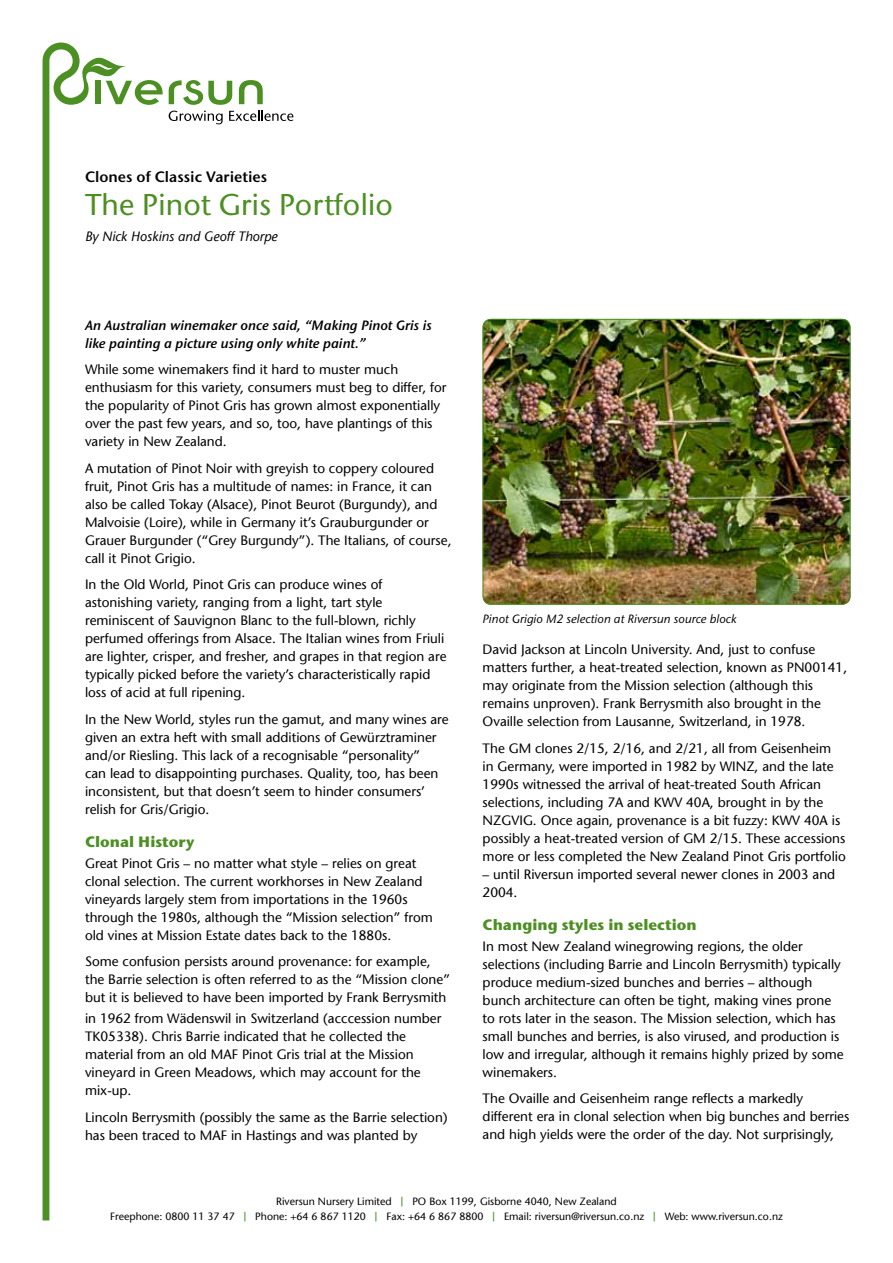
<style>
.page{position:relative;width:893px;height:1263px;background:#fff}
.page>*{position:absolute;margin:0;border:0;box-sizing:border-box;transform-origin:0 0}
.t1{font:500 30px "Stone Sans ITC";color:#4c8f22}
.t2{font:700 15px "Stone Sans ITC";color:#4c8f22}
.t3{font:15px "Stone Sans ITC Semi";color:#000}
.t4{font:13.5px/18px "Stone Sans LT";color:#000}
.t5{font:italic 13.5px/18px "Stone Sans ITC Semi";color:#000}
.t6{font:italic 13.5px "Stone Sans LT";color:#000}
.t7{font:italic 500 12px "Stone Sans ITC";color:#000}
.t8{font:10.5px "Stone Sans LT";color:#000}
</style>
<div class="page">
<svg style="left:43px;top:43px;width:83px;height:1177px"></svg>
<div style="left:95px;top:81px;width:6px;height:23px;background:#4c8f22"></div>
<svg style="left:106px;top:80px;width:57px;height:25px"></svg>
<svg style="left:169px;top:80px;width:125px;height:44px"></svg>
<img style="left:483px;top:319px;width:367px;height:286px">
<div style="left:483px;top:319px;width:367px;height:286px;border:1px solid #4c8f22;border-radius:8px"></div>
<p class="t3" style="left:85px;top:167px;width:184px">Clones of Classic Varieties</p>
<h1 class="t1" style="left:85px;top:186px;width:309px">The Pinot Gris Portfolio</h1>
<p class="t6" style="left:85px;top:228px;width:194px">By Nick Hoskins and Geoff Thorpe</p>
<p class="t5" style="left:85px;top:316px;width:348px">An Australian winemaker once said, “Making Pinot Gris is like painting a picture using only white paint.”</p>
<p class="t4" style="left:85px;top:360px;width:363px">While some winemakers find it hard to muster much enthusiasm for this variety, consumers must beg to differ, for the popularity of Pinot Gris has grown almost exponentially over the past few years, and so, too, have plantings of this variety in New Zealand.</p>
<p class="t4" style="left:85px;top:459px;width:368px">A mutation of Pinot Noir with greyish to coppery coloured fruit, Pinot Gris has a multitude of names: in France, it can also be called Tokay (Alsace), Pinot Beurot (Burgundy), and Malvoisie (Loire), while in Germany it’s Grauburgunder or Grauer Burgunder (“Grey Burgundy”). The Italians, of course, call it Pinot Grigio.</p>
<p class="t4" style="left:85px;top:575px;width:363px">In the Old World, Pinot Gris can produce wines of astonishing variety, ranging from a light, tart style reminiscent of Sauvignon Blanc to the full-blown, richly perfumed offerings from Alsace. The Italian wines from Friuli are lighter, crisper, and fresher, and grapes in that region are typically picked before the variety’s characteristically rapid loss of acid at full ripening.</p>
<p class="t4" style="left:85px;top:710px;width:365px">In the New World, styles run the gamut, and many wines are given an extra heft with small additions of Gewürztraminer and/or Riesling. This lack of a recognisable “personality”<br>can lead to disappointing purchases. Quality, too, has been inconsistent, but that doesn’t seem to hinder consumers’ relish for Gris/Grigio.</p>
<p class="t2" style="left:85px;top:832px;width:111px">Clonal History</p>
<p class="t4" style="left:85px;top:854px;width:349px">Great Pinot Gris – no matter what style – relies on great clonal selection. The current workhorses in New Zealand vineyards largely stem from importations in the 1960s through the 1980s, although the “Mission selection” from old vines at Mission Estate dates back to the 1880s.</p>
<p class="t4" style="left:85px;top:952px;width:367px">Some confusion persists around provenance: for example, the Barrie selection is often referred to as the “Mission clone” but it is believed to have been imported by Frank Berrysmith</p>
<p class="t4" style="left:85px;top:1009px;width:358px">in 1962 from Wädenswil in Switzerland (acccession number TK05338). Chris Barrie indicated that he collected the material from an old MAF Pinot Gris trial at the Mission vineyard in Green Meadows, which may account for the mix-up.</p>
<p class="t4" style="left:85px;top:1108px;width:364px">Lincoln Berrysmith (possibly the same as the Barrie selection) has been traced to MAF in Hastings and was planted by</p>
<p class="t7" style="left:483px;top:611px;width:255px">Pinot Grigio M2 selection at Riversun source block</p>
<p class="t4" style="left:483px;top:640px;width:366px">David Jackson at Lincoln University. And, just to confuse matters further, a heat-treated selection, known as PN00141, may originate from the Mission selection (although this remains unproven). Frank Berrysmith also brought in the Ovaille selection from Lausanne, Switzerland, in 1978.</p>
<p class="t4" style="left:483px;top:739px;width:365px">The GM clones 2/15, 2/16, and 2/21, all from Geisenheim<br>in Germany, were imported in 1982 by WINZ, and the late 1990s witnessed the arrival of heat-treated South African selections, including 7A and KWV 40A, brought in by the NZGVIG. Once again, provenance is a bit fuzzy: KWV 40A is possibly a heat-treated version of GM 2/15. These accessions more or less completed the New Zealand Pinot Gris portfolio</p>
<p class="t4" style="left:483px;top:865px;width:354px">– until Riversun imported several newer clones in 2003 and<br>2004.</p>
<p class="t2" style="left:483px;top:915px;width:216px">Changing styles in selection</p>
<p class="t4" style="left:483px;top:937px;width:363px">In most New Zealand winegrowing regions, the older selections (including Barrie and Lincoln Berrysmith) typically produce medium-sized bunches and berries – although bunch architecture can often be tight, making vines prone to rots later in the season. The Mission selection, which has small bunches and berries, is also virused, and production is low and irregular, although it remains highly prized by some winemakers.</p>
<p class="t4" style="left:483px;top:1089px;width:368px">The Ovaille and Geisenheim range reflects a markedly different era in clonal selection when big bunches and berries and high yields were the order of the day. Not surprisingly,</p>
<p class="t8" style="left:276px;top:1195px;width:117px">Riversun Nursery Limited</p>
<p class="t8" style="left:412px;top:1195px;width:206px">PO Box 1199, Gisborne 4040, New Zealand</p>
<p class="t8" style="left:110px;top:1210px;width:126px">Freephone: 0800 11 37 47</p>
<p class="t8" style="left:255px;top:1210px;width:112px">Phone: +64 6 867 1120</p>
<p class="t8" style="left:386px;top:1210px;width:99px">Fax: +64 6 867 8800</p>
<p class="t8" style="left:504px;top:1210px;width:142px">Email: riversun@riversun.co.nz</p>
<p class="t8" style="left:665px;top:1210px;width:120px">Web: www.riversun.co.nz</p>
</div>
